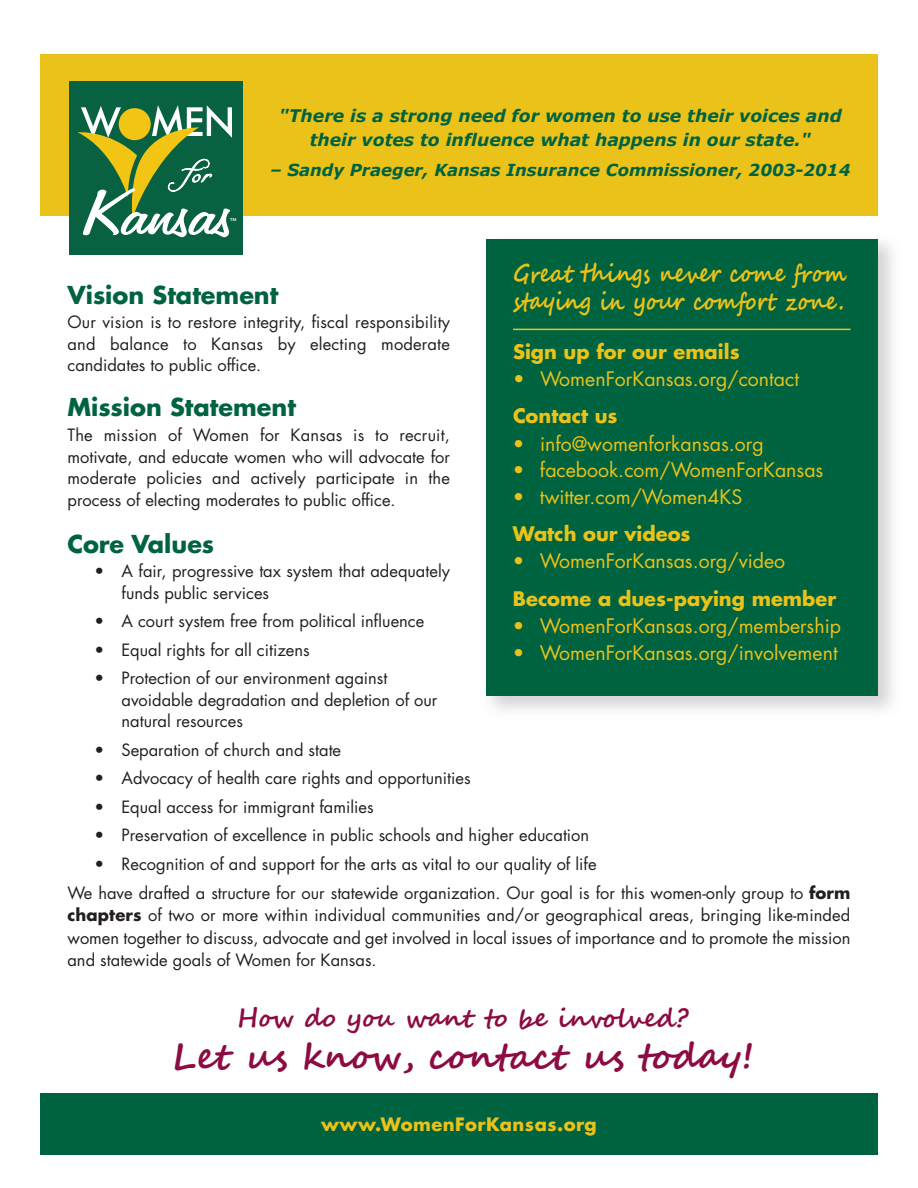
<style>
.page{position:relative;width:918px;height:1188px;background:#fff}
.page>*{position:absolute;margin:0;border:0;box-sizing:border-box;transform-origin:0 0}
.t1{font:700 36px "Segoe Script";color:#8c0b42}
.t2{font:700 25.5px "Segoe Script";color:#8c0b42}
.t3{font:700 24.75px/28.5px "Segoe Script";color:#ebc21a;scale:.84 1}
.t4{font:700 24px "Futura LT Pro";color:#006340}
.t5{font:19.5px "Futura Std";color:#ebc21a}
.t6{font:700 19.5px "Futura LT Pro";color:#ebc21a}
.t7{font:700 18px "Futura LT Pro";letter-spacing:.025em;color:#ebc21a}
.t8{font:italic 700 17.25px/24px "Verdana";color:#006340;text-align:center}
.t9{font:16.5px/21.8px "Futura Std";color:#231f20;text-align:justify}
.t10{font:italic 700 16.5px "Verdana";color:#006340}
.t11{font:8.1px "Helvetica";color:#fff}
.s1{font-family:"Futura LT Pro";font-weight:700}
</style>
<div class="page">
<div style="left:40px;top:54px;width:837px;height:162px;background:#ebc21a"></div>
<div style="left:69px;top:81px;width:174px;height:174px;background:#086241"></div>
<svg style="left:78px;top:105px;width:154px;height:132px"></svg>
<div style="left:40px;top:1094px;width:837px;height:61px;background:#006340"></div>
<img style="left:486px;top:242px;width:407px;height:469px">
<div style="left:486px;top:239px;width:392px;height:456px;background:#006340"></div>
<hr style="left:513px;top:329px;width:337px;height:1px;background:#ebc21a">
<p class="t11" style="left:229px;top:215px;width:10px">™</p>
<p class="t8" style="left:279px;top:103px;width:565px">"There is a strong need for women to use their voices and their votes to influence what happens in our state."</p>
<p class="t10" style="left:270px;top:159px;width:582px">– Sandy Praeger, Kansas Insurance Commissioner, 2003-2014</p>
<h3 class="t3" style="left:513px;top:259px;width:399px">Great things never come from staying in your comfort zone.</h3>
<p class="t6" style="left:513px;top:336px;width:228px">Sign up for our emails</p>
<p class="t5" style="left:513px;top:370px;width:288px">• WomenForKansas.org/contact</p>
<p class="t6" style="left:513px;top:401px;width:106px">Contact us</p>
<p class="t5" style="left:513px;top:435px;width:252px">• info@womenforkansas.org</p>
<p class="t5" style="left:513px;top:461px;width:312px">• facebook.com/WomenForKansas</p>
<p class="t5" style="left:513px;top:488px;width:231px">• twitter.com/Women4KS</p>
<p class="t6" style="left:513px;top:519px;width:179px">Watch our videos</p>
<p class="t5" style="left:513px;top:552px;width:274px">• WomenForKansas.org/video</p>
<p class="t6" style="left:513px;top:583px;width:325px">Become a dues-paying member</p>
<p class="t5" style="left:513px;top:617px;width:330px">• WomenForKansas.org/membership</p>
<p class="t5" style="left:513px;top:643px;width:326px">• WomenForKansas.org/involvement</p>
<h3 class="t4" style="left:67px;top:276px;width:213px">Vision Statement</h3>
<p class="t9" style="left:67px;top:312px;width:384px">Our vision is to restore integrity, fiscal responsibility and balance to Kansas by electing moderate candidates to public office.</p>
<h3 class="t4" style="left:67px;top:389px;width:230px">Mission Statement</h3>
<p class="t9" style="left:67px;top:425px;width:384px">The mission of Women for Kansas is to recruit, motivate, and educate women who will advocate for moderate policies and actively participate in the process of electing moderates to public office.</p>
<h3 class="t4" style="left:67px;top:525px;width:148px">Core Values</h3>
<p class="t9" style="left:121px;top:561px;width:330px;text-indent:-27px">• A fair, progressive tax system that adequately funds public services</p>
<p class="t9" style="left:94px;top:612px;width:331px">• A court system free from political influence</p>
<p class="t9" style="left:94px;top:640px;width:217px">• Equal rights for all citizens</p>
<p class="t9" style="left:121px;top:668px;width:318px;text-align:left;text-indent:-27px">• Protection of our environment against avoidable degradation and depletion of our natural resources</p>
<p class="t9" style="left:94px;top:740px;width:248px">• Separation of church and state</p>
<p class="t9" style="left:94px;top:769px;width:378px">• Advocacy of health care rights and opportunities</p>
<p class="t9" style="left:94px;top:797px;width:281px">• Equal access for immigrant families</p>
<p class="t9" style="left:94px;top:826px;width:496px">• Preservation of excellence in public schools and higher education</p>
<p class="t9" style="left:67px;top:850px;width:785px;line-height:29.2px;text-indent:27px">• Recognition of and support for the arts as vital to our quality of life<br>We have drafted a structure for our statewide organization. Our goal is for this women-only group to <span class="s1">form</span></p>
<p class="t9" style="left:67px;top:905px;width:785px;line-height:22.5px"><span class="s1">chapters</span> of two or more within individual communities and/or geographical areas, bringing like-minded women together to discuss, advocate and get involved in local issues of importance and to promote the mission and statewide goals of Women for Kansas.</p>
<h2 class="t2" style="left:237px;top:1004px;width:453px">How do you want to be involved?</h2>
<h1 class="t1" style="left:172px;top:1036px;width:583px">Let us know, contact us today!</h1>
<p class="t7" style="left:321px;top:1110px;width:277px">www.WomenForKansas.org</p>
</div>
